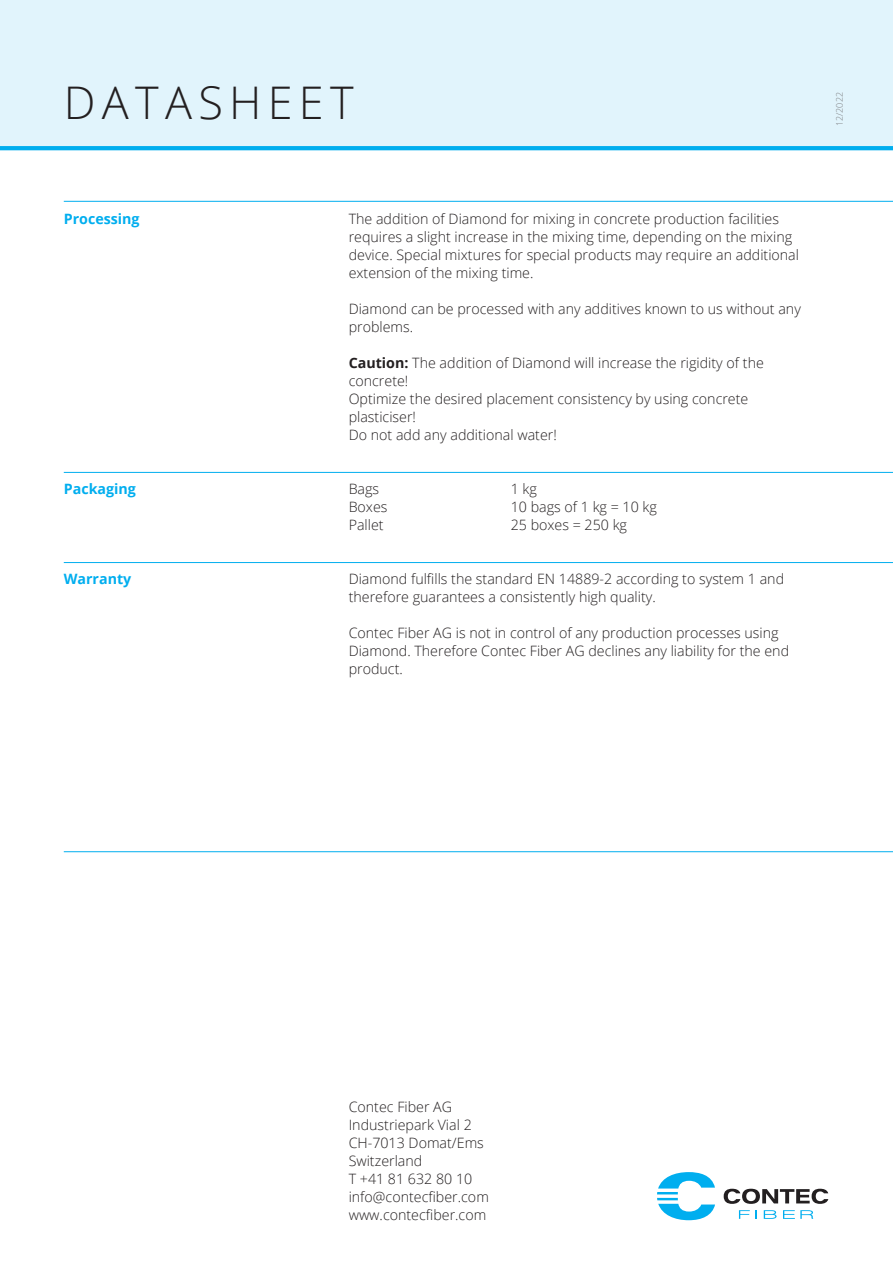
<style>
.page{position:relative;width:893px;height:1263px;background:#fff}
.page>*{position:absolute;margin:0;border:0;box-sizing:border-box;transform-origin:0 0}
.t1{font:300 45px "Open Sans";letter-spacing:.14em;color:#231f20}
.t2{font:300 14.25px/18px "Open Sans";color:#231f20}
.t3{font:700 14.25px "Open Sans";color:#00aeef}
.t4{font:300 9px "Open Sans";color:#808285}
.s1{font-weight:700}
</style>
<div class="page">
<div style="left:0;top:0;width:893px;height:150px;background:#e1f4fc"></div>
<svg style="left:0;top:146px;width:893px;height:4px;background:#03afef"></svg>
<svg style="left:739px;top:1210px;width:18px;height:9px"></svg>
<svg style="left:764px;top:1210px;width:13px;height:9px"></svg>
<svg style="left:783px;top:1210px;width:30px;height:9px"></svg>
<svg style="left:724px;top:1189px;width:104px;height:15px"></svg>
<svg style="left:657px;top:1172px;width:58px;height:48px"></svg>
<hr style="left:64px;top:201px;width:829px;height:1px;background:#00aeef">
<hr style="left:64px;top:562px;width:829px;height:1px;background:#00aeef">
<hr style="left:64px;top:472px;width:829px;height:1px;background:#00aeef">
<hr style="left:64px;top:851px;width:829px;height:1px;background:#00aeef">
<h1 class="t1" style="left:64px;top:72px;width:291px">DATASHEET</h1>
<p class="t4" style="left:833px;top:126px;width:35px;rotate:-90deg">12/2022</p>
<p class="t3" style="left:64px;top:208px;width:77px">Processing</p>
<p class="t3" style="left:64px;top:478px;width:74px">Packaging</p>
<p class="t3" style="left:64px;top:568px;width:69px">Warranty</p>
<p class="t2" style="left:349px;top:209px;width:452px">The addition of Diamond for mixing in concrete production facilities requires a slight increase in the mixing time, depending on the mixing device. Special mixtures for special products may require an additional extension of the mixing time.</p>
<p class="t2" style="left:349px;top:299px;width:454px">Diamond can be processed with any additives known to us without any problems.</p>
<p class="t2" style="left:349px;top:353px;width:417px"><span class="s1">Caution:</span> The addition of Diamond will increase the rigidity of the concrete!<br>Optimize the desired placement consistency by using concrete plasticiser!<br>Do not add any additional water!</p>
<p class="t2" style="left:349px;top:479px;width:32px">Bags</p>
<p class="t2" style="left:511px;top:479px;width:28px">1 kg</p>
<p class="t2" style="left:349px;top:497px;width:40px">Boxes</p>
<p class="t2" style="left:511px;top:497px;width:148px">10 bags of 1 kg = 10 kg</p>
<p class="t2" style="left:349px;top:515px;width:36px">Pallet</p>
<p class="t2" style="left:511px;top:515px;width:118px">25 boxes = 250 kg</p>
<p class="t2" style="left:349px;top:569px;width:437px">Diamond fulfills the standard EN 14889-2 according to system 1 and therefore guarantees a consistently high quality.</p>
<p class="t2" style="left:349px;top:623px;width:442px">Contec Fiber AG is not in control of any production processes using<br>Diamond. Therefore Contec Fiber AG declines any liability for the end product.</p>
<p class="t2" style="left:349px;top:1097px;width:142px">Contec Fiber AG<br>Industriepark Vial 2<br>CH-7013 Domat/Ems<br>Switzerland<br>T +41 81 632 80 10 info@contecfiber.com www.contecfiber.com</p>
</div>
